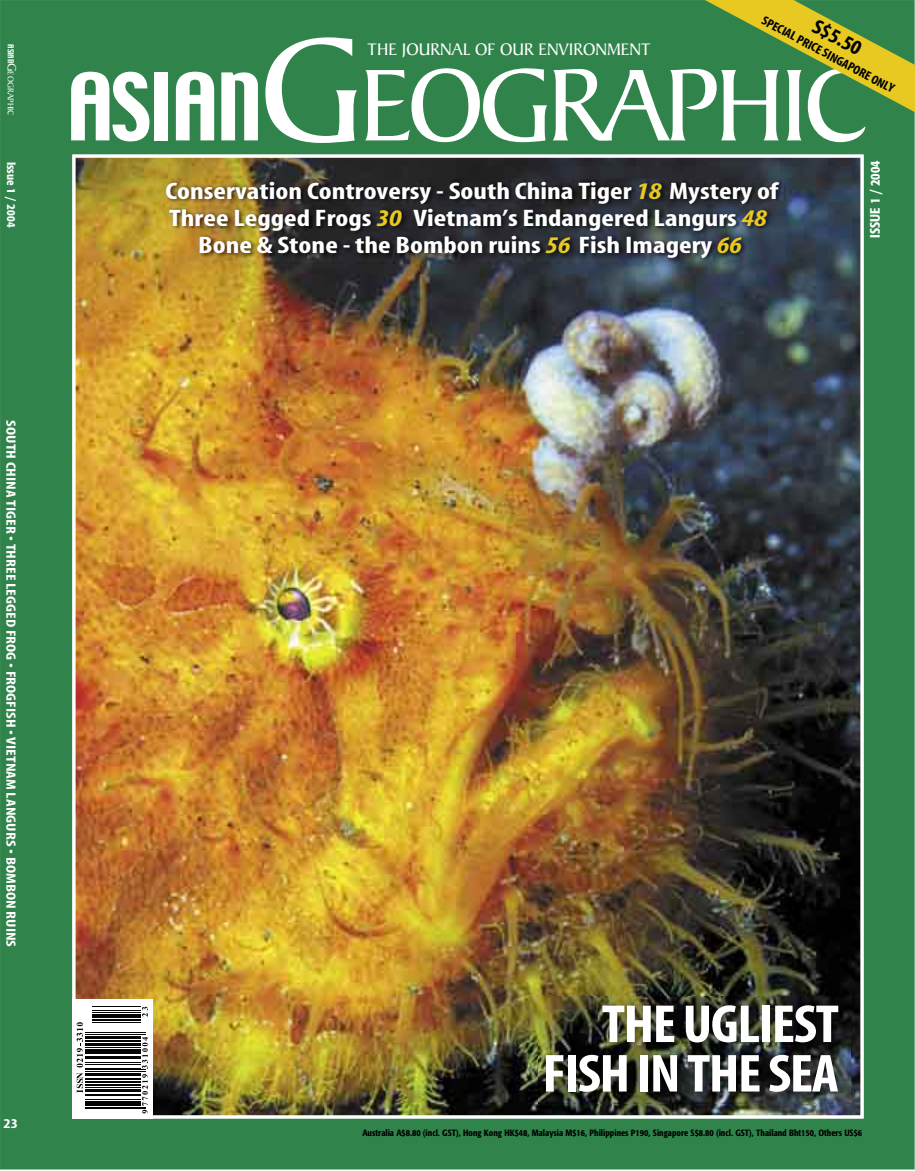
<style>
.page{position:relative;width:915px;height:1171px;background:#fff}
.page>*{position:absolute;margin:0;border:0;box-sizing:border-box;transform-origin:0 0}
.t1{font:110.25px "Baker Signet";letter-spacing:-.045em;color:#fff}
.t2{font:700 condensed 54px/49.5px "Myriad";letter-spacing:-.025em;color:#fff;text-align:right;scale:1.1 1}
.t3{font:700 condensed 24px/27px "Myriad";color:#fff;text-align:center;scale:1.25 1}
.t4{font:700 condensed 21px "Myriad";color:#000;scale:1.1 1}
.t5{font:18px "Baker Signet";color:#fff}
.t6{font:700 condensed 13.5px "Myriad";color:#fff;scale:1.25 1}
.t7{font:500 condensed 13.5px "Formata";color:#fff}
.t8{font:700 condensed 12.75px "Myriad";color:#000;scale:1.1 1}
.t9{font:500 condensed 12px "Formata";color:#fff}
.t10{font:500 condensed 9px "Formata";color:#000}
.t11{font:8.85px "Baker Signet";color:#fff}
.s1{font-family:"Techno";font-size:7.5px}
.s2{font-size:12.75px}
.s3{font-family:"Techno";font-size:82.5px}
.s4{font-size:157.5px}
.s5{font-style:italic;color:#e7c922}
</style>
<div class="page">
<div style="left:0;top:0;width:914px;height:1169px;background:#30844b"></div>
<img style="left:72px;top:155px;width:791px;height:963px">
<div style="left:72px;top:999px;width:81px;height:119px;background:#fff"></div>
<hr style="left:85px;top:1108px;width:61px;height:1px;background:#050505">
<hr style="left:85px;top:1107px;width:61px;height:1px;background:#050505">
<hr style="left:85px;top:1103px;width:56px;height:3px;background:#050505">
<hr style="left:85px;top:1101px;width:56px;height:1px;background:#050505">
<hr style="left:85px;top:1099px;width:56px;height:1px;background:#050505">
<hr style="left:85px;top:1095px;width:56px;height:1px;background:#050505">
<hr style="left:85px;top:1094px;width:56px;height:1px;background:#050505">
<hr style="left:85px;top:1090px;width:56px;height:2px;background:#050505">
<hr style="left:85px;top:1087px;width:56px;height:1px;background:#050505">
<hr style="left:85px;top:1084px;width:56px;height:1px;background:#050505">
<hr style="left:85px;top:1082px;width:56px;height:1px;background:#050505">
<hr style="left:85px;top:1078px;width:56px;height:2px;background:#050505">
<hr style="left:85px;top:1075px;width:56px;height:1px;background:#050505">
<hr style="left:85px;top:1073px;width:56px;height:1px;background:#050505">
<hr style="left:85px;top:1071px;width:61px;height:1px;background:#050505">
<hr style="left:85px;top:1070px;width:61px;height:1px;background:#050505">
<hr style="left:85px;top:1068px;width:56px;height:1px;background:#050505">
<hr style="left:85px;top:1064px;width:56px;height:1px;background:#050505">
<hr style="left:85px;top:1062px;width:56px;height:1px;background:#050505">
<hr style="left:85px;top:1058px;width:56px;height:1px;background:#050505">
<hr style="left:85px;top:1056px;width:56px;height:1px;background:#050505">
<hr style="left:85px;top:1053px;width:56px;height:1px;background:#050505">
<hr style="left:85px;top:1049px;width:56px;height:3px;background:#050505">
<hr style="left:85px;top:1047px;width:56px;height:1px;background:#050505">
<hr style="left:85px;top:1044px;width:56px;height:2px;background:#050505">
<hr style="left:85px;top:1041px;width:56px;height:1px;background:#050505">
<hr style="left:85px;top:1040px;width:56px;height:1px;background:#050505">
<hr style="left:85px;top:1036px;width:56px;height:3px;background:#050505">
<hr style="left:85px;top:1034px;width:61px;height:1px;background:#050505">
<hr style="left:85px;top:1032px;width:61px;height:1px;background:#050505">
<hr style="left:93px;top:1022px;width:48px;height:1px;background:#050505">
<hr style="left:93px;top:1019px;width:48px;height:2px;background:#050505">
<hr style="left:93px;top:1016px;width:48px;height:2px;background:#050505">
<hr style="left:93px;top:1014px;width:48px;height:1px;background:#050505">
<hr style="left:93px;top:1012px;width:48px;height:1px;background:#050505">
<hr style="left:93px;top:1011px;width:48px;height:1px;background:#050505">
<hr style="left:93px;top:1007px;width:48px;height:1px;background:#050505">
<svg style="left:142px;top:1037px;width:6px;height:76px"></svg>
<svg style="left:142px;top:1007px;width:6px;height:10px"></svg>
<svg style="left:77px;top:1073px;width:6px;height:20px"></svg>
<svg style="left:77px;top:1022px;width:6px;height:45px"></svg>
<img style="left:539px;top:997px;width:311px;height:107px">
<img style="left:164px;top:180px;width:621px;height:84px">
<svg style="left:649px;top:0;width:265px;height:143px;background:#559242"></svg>
<p class="t8" style="left:765px;top:14px;width:136px;rotate:28deg">SPECIAL PRICE SINGAPORE ONLY</p>
<p class="t4" style="left:819px;top:16px;width:49px;rotate:28deg">S$5.50</p>
<p class="t11" style="left:15px;top:44px;width:73px;rotate:90deg"><span class="s1">ASIAN</span><span class="s2">G</span>EOGRAPHIC</p>
<h1 class="t1" style="left:66px;top:46px;width:804px"><span class="s3">ASIAN</span><span class="s4">G</span>EOGRAPHIC</h1>
<p class="t5" style="left:367px;top:40px;width:285px">THE JOURNAL OF OUR ENVIRONMENT</p>
<p class="t9" style="left:19px;top:162px;width:67px;rotate:90deg">Issue 1 / 2004</p>
<p class="t6" style="left:18px;top:420px;width:423px;rotate:90deg">SOUTH CHINA TIGER • THREE LEGGED FROG • FROGFISH • VIETNAM LANGURS • BOMBON RUINS</p>
<p class="t6" style="left:4px;top:1117px;width:13px">23</p>
<p class="t3" style="left:165px;top:178px;width:492px">Conservation Controversy - South China Tiger <span class="s5">18</span> Mystery of<br>Three Legged Frogs <span class="s5">30</span> Vietnam’s Endangered Langurs <span class="s5">48<br></span>Bone &amp; Stone - the Bombon ruins <span class="s5">56</span> Fish Imagery <span class="s5">66</span></p>
<p class="t7" style="left:867px;top:238px;width:79px;rotate:-90deg">ISSUE 1 / 2004</p>
<h2 class="t2" style="left:542px;top:1001px;width:271px">THE UGLIEST<br>FISH IN THE SEA</h2>
<p class="t10" style="left:362px;top:1127px;width:501px">Australia A$8.80 (incl. GST), Hong Kong HK$48, Malaysia M$16, Philippines P190, Singapore S$8.80 (incl. GST), Thailand Bht150, Others US$6</p>
</div>
